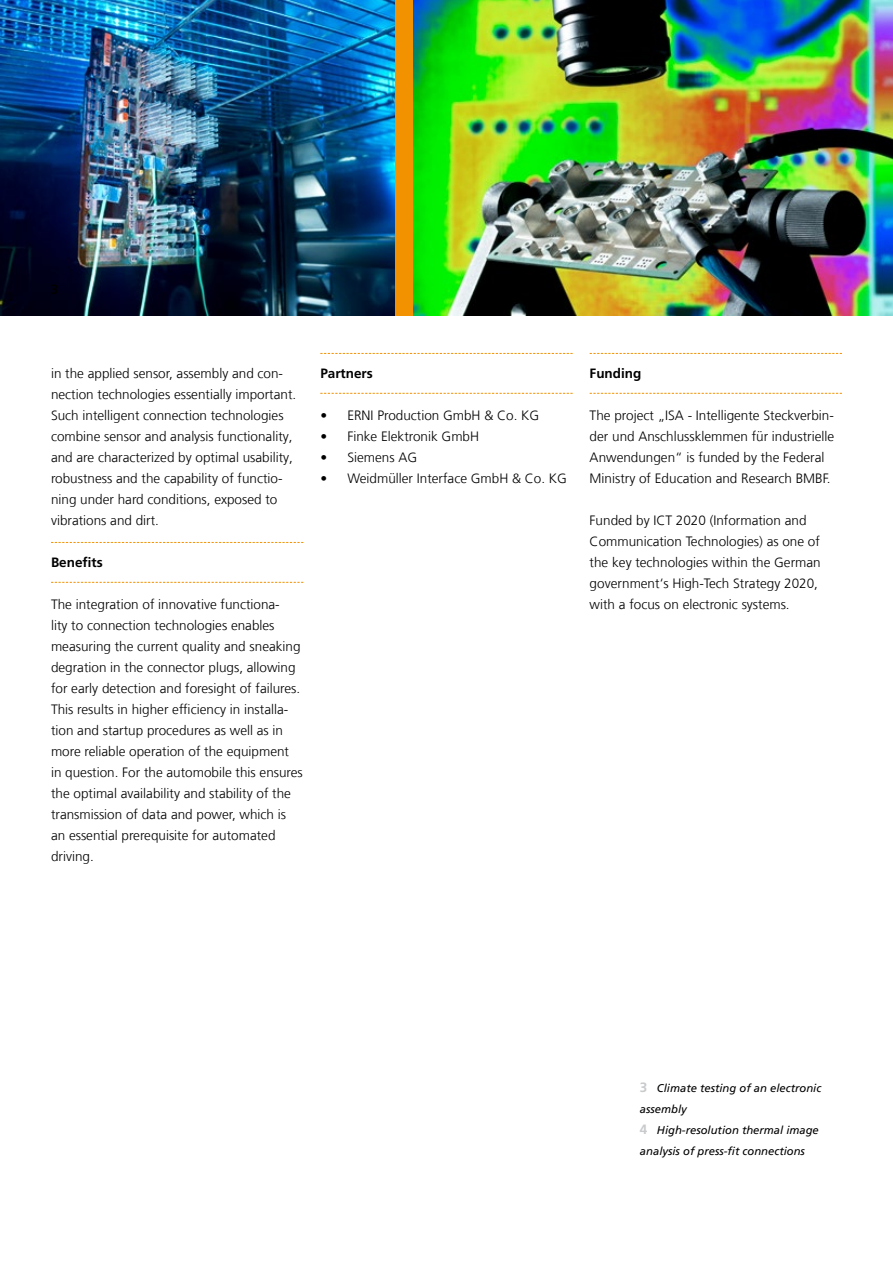
<style>
.page{position:relative;width:893px;height:1263px;background:#fff}
.page>*{position:absolute;margin:0;border:0;box-sizing:border-box;transform-origin:0 0}
.t1{font:300 13.5px/21px "Frutiger LT Com";color:#000}
.t2{font:700 13.5px "Frutiger LT Com";color:#000}
.t3{font:italic 11.25px/21px "Frutiger LT Com";color:#000}
.s1{font-weight:700;font-style:normal;font-size:13.5px;color:#c8cacc}
</style>
<div class="page">
<img style="left:413px;top:0;width:480px;height:315px">
<img style="left:0;top:0;width:396px;height:315px">
<svg style="left:51px;top:542px;width:252px;height:1px"></svg>
<svg style="left:51px;top:582px;width:252px;height:1px"></svg>
<svg style="left:320px;top:353px;width:253px;height:1px"></svg>
<svg style="left:320px;top:393px;width:253px;height:1px"></svg>
<div style="left:396px;top:0;width:17px;height:315px;background:#f39200"></div>
<svg style="left:590px;top:353px;width:252px;height:1px"></svg>
<svg style="left:590px;top:393px;width:252px;height:1px"></svg>
<p class="t2" style="left:51px;top:281px;width:9px">3</p>
<p class="t1" style="left:51px;top:363px;width:247px">in the applied sensor, assembly and con&shy;nection technologies essentially important.<br>Such intelligent connection technologies combine sensor and analysis functionality, and are characterized by optimal usability, robustness and the capability of functio&shy;ning under hard conditions, exposed to vibrations and dirt.</p>
<p class="t2" style="left:51px;top:554px;width:53px">Benefits</p>
<p class="t1" style="left:51px;top:594px;width:253px">The integration of innovative functiona-<br>lity to connection technologies enables measuring the current quality and sneaking degration in the connector plugs, allowing for early detection and foresight of failures.<br>This results in higher efficiency in installa&shy;tion and startup procedures as well as in more reliable operation of the equipment in question. For the automobile this ensures the optimal availability and stability of the transmission of data and power, which is an essential prerequisite for automated driving.</p>
<p class="t2" style="left:320px;top:365px;width:54px">Partners</p>
<p class="t1" style="left:320px;top:405px;width:220px">• ERNI Production GmbH &amp; Co. KG</p>
<p class="t1" style="left:320px;top:426px;width:160px">• Finke Elektronik GmbH</p>
<p class="t1" style="left:320px;top:447px;width:98px">• Siemens AG</p>
<p class="t1" style="left:320px;top:468px;width:248px">• Weidmüller Interface GmbH &amp; Co. KG</p>
<p class="t2" style="left:590px;top:365px;width:53px">Funding</p>
<p class="t1" style="left:590px;top:405px;width:246px">The project „ISA - Intelligente Steckverbin&shy;der und Anschlussklemmen für industrielle Anwendungen“ is funded by the Federal Ministry of Education and Research BMBF.</p>
<p class="t1" style="left:590px;top:510px;width:233px">Funded by ICT 2020 (Information and Communication Technologies) as one of the key technologies within the German government‘s High-Tech Strategy 2020, with a focus on electronic systems.</p>
<p class="t3" style="left:640px;top:1078px;width:183px"><span class="s1">3</span> Climate testing of an electronic assembly<br><span class="s1">4</span> High-resolution thermal image analysis of press-fit connections</p>
</div>
